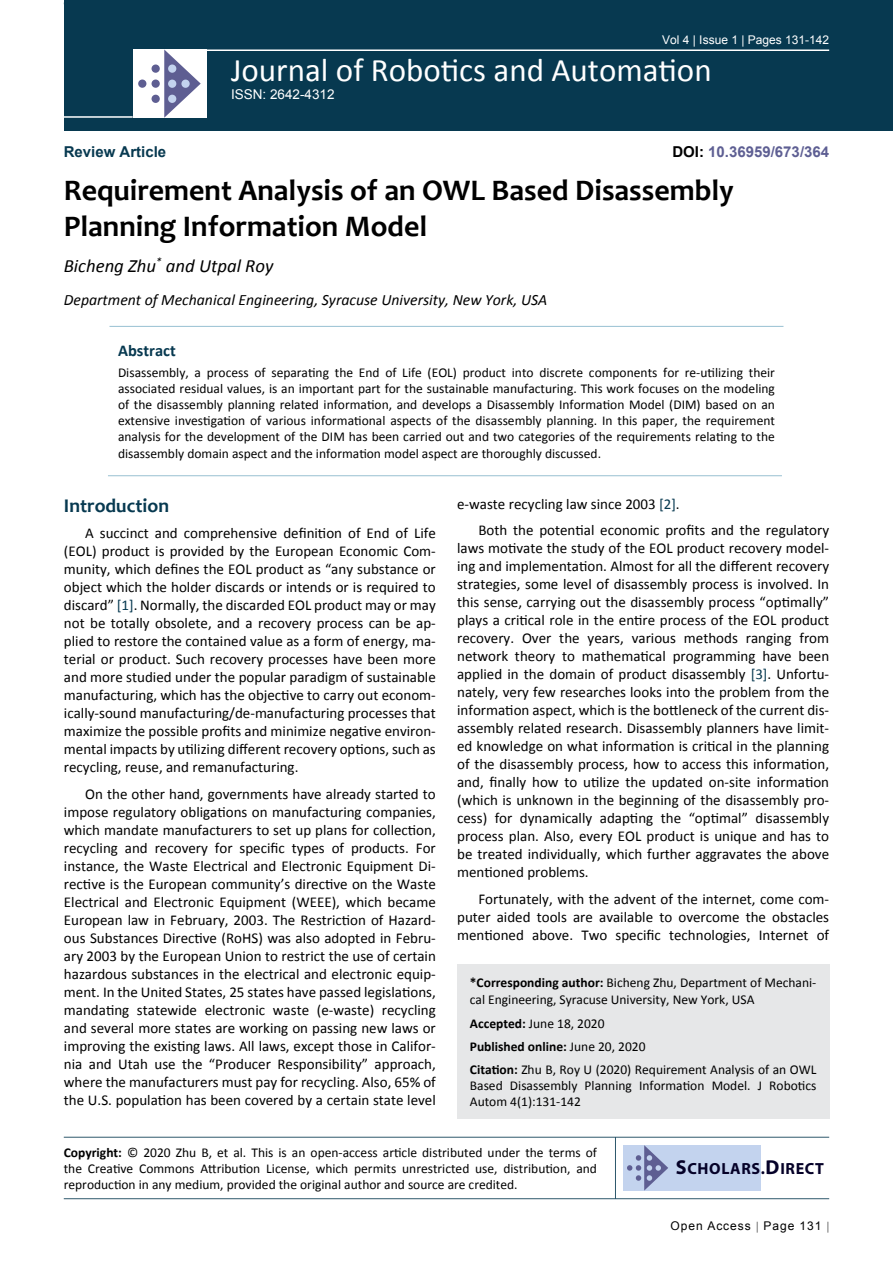
<style>
.page{position:relative;width:893px;height:1263px;background:#fff}
.page>*{position:absolute;margin:0;border:0;box-sizing:border-box;transform-origin:0 0}
.t1{font:33px "Calibri";color:#fff}
.t2{font:700 30px/36px "Candara";color:#000}
.t3{font:700 19.5px "Candara";color:#073950}
.t4{font:italic 18.75px "Calibri";color:#000}
.t5{font:700 16.5px "Calibri";color:#073950}
.t6{font:700 16.2px "Myriad Pro";letter-spacing:.04em;color:#050128}
.t7{font:italic 15.75px "Calibri";color:#000}
.t8{font:15px/18px "Calibri";color:#000;text-align:justify}
.t9{font:700 15px "Arial";color:#5e5f93}
.t10{font:700 15px "Arial";color:#073950}
.t11{font:13.5px/16.2px "Calibri";color:#000}
.t12{font:13.5px "Arial";color:#fff}
.t13{font:12px "Arial";color:#fff}
.t14{font:12px "Arial";letter-spacing:.08em;color:#000}
.s1{color:#000}
.s2{color:#073950}
.s3{font-weight:700}
.s4{font-size:20.25px}
</style>
<div class="page">
<div style="left:64px;top:0;width:829px;height:131px;background:#073950"></div>
<div style="left:457px;top:964px;width:372px;height:155px;background:#e6e7e8"></div>
<hr style="left:64px;top:1137px;width:765px;height:1px;background:#073950">
<hr style="left:64px;top:1198px;width:765px;height:1px;background:#073950">
<hr style="left:615px;top:1137px;width:1px;height:62px;background:#073950">
<div style="left:623px;top:1145px;width:138px;height:45px;background:#c3d3ee"></div>
<svg style="left:627px;top:1145px;width:41px;height:45px"></svg>
<hr style="left:204px;top:49px;width:625px;height:2px;background:#fff">
<hr style="left:64px;top:116px;width:69px;height:2px;background:#fff">
<div style="left:133px;top:49px;width:74px;height:69px;background:#fff"></div>
<svg style="left:164px;top:49px;width:37px;height:69px"></svg>
<div style="left:152px;top:65px;width:8px;height:8px;background:#5e5e92;border-radius:50%"></div>
<div style="left:138px;top:80px;width:8px;height:8px;background:#5e5e92;border-radius:50%"></div>
<div style="left:152px;top:80px;width:8px;height:8px;background:#5e5e92;border-radius:50%"></div>
<div style="left:168px;top:80px;width:8px;height:8px;background:#c3d3ee;border-radius:50%"></div>
<div style="left:181px;top:80px;width:9px;height:8px;background:#c3d3ee;border-radius:50%"></div>
<div style="left:168px;top:95px;width:8px;height:8px;background:#c3d3ee;border-radius:50%"></div>
<div style="left:168px;top:65px;width:8px;height:8px;background:#c3d3ee;border-radius:50%"></div>
<div style="left:152px;top:95px;width:8px;height:8px;background:#5e5e92;border-radius:50%"></div>
<hr style="left:109px;top:326px;width:674px;height:1px;background:#98c0d2">
<hr style="left:108px;top:475px;width:674px;height:1px;background:#98c0d2">
<p class="t13" style="left:662px;top:32px;width:169px">Vol 4 | Issue 1 | Pages 131-142</p>
<h1 class="t1" style="left:231px;top:49px;width:482px">Journal of Robotics and Automation</h1>
<p class="t12" style="left:231px;top:86px;width:105px">ISSN: 2642-4312</p>
<p class="t9" style="left:672px;top:142px;width:158px"><span class="s1">DOI:</span> 10.36959/673/364</p>
<h2 class="t2" style="left:64px;top:172px;width:671px">Requirement Analysis of an OWL Based Disassembly<br>Planning Information Model</h2>
<p class="t4" style="left:64px;top:253px;width:211px">Bicheng Zhu<sup>*</sup> and Utpal Roy</p>
<p class="t7" style="left:64px;top:289px;width:485px">Department of Mechanical Engineering, Syracuse University, New York, USA</p>
<p class="t10" style="left:64px;top:142px;width:104px">Review Article</p>
<p class="t5" style="left:118px;top:340px;width:59px">Abstract</p>
<p class="t11" style="left:118px;top:364px;width:658px;text-align:justify">Disassembly, a process of separating the End of Life (EOL) product into discrete components for re-utilizing their associated residual values, is an important part for the sustainable manufacturing. This work focuses on the modeling of the disassembly planning related information, and develops a Disassembly Information Model (DIM) based on an extensive investigation of various informational aspects of the disassembly planning. In this paper, the requirement analysis for the development of the DIM has been carried out and two categories of the requirements relating to the disassembly domain aspect and the information model aspect are thoroughly discussed.</p>
<h3 class="t3" style="left:64px;top:493px;width:107px">Introduction</h3>
<p class="t8" style="left:64px;top:524px;width:373px;text-indent:21px">A succinct and comprehensive definition of End of Life (EOL) product is provided by the European Economic Com&shy;munity, which defines the EOL product as “any substance or object which the holder discards or intends or is required to discard” <span class="s2">[1]</span>. Normally, the discarded EOL product may or may not be totally obsolete, and a recovery process can be ap&shy;plied to restore the contained value as a form of energy, ma&shy;terial or product. Such recovery processes have been more and more studied under the popular paradigm of sustainable manufacturing, which has the objective to carry out econom&shy;ically-sound manufacturing/de-manufacturing processes that maximize the possible profits and minimize negative environ&shy;mental impacts by utilizing different recovery options, such as recycling, reuse, and remanufacturing.</p>
<p class="t8" style="left:64px;top:785px;width:373px;text-indent:21px">On the other hand, governments have already started to impose regulatory obligations on manufacturing companies, which mandate manufacturers to set up plans for collection, recycling and recovery for specific types of products. For instance, the Waste Electrical and Electronic Equipment Di&shy;rective is the European community’s directive on the Waste Electrical and Electronic Equipment (WEEE), which became European law in February, 2003. The Restriction of Hazard&shy;ous Substances Directive (RoHS) was also adopted in Febru&shy;ary 2003 by the European Union to restrict the use of certain hazardous substances in the electrical and electronic equip&shy;ment. In the United States, 25 states have passed legislations, mandating statewide electronic waste (e-waste) recycling and several more states are working on passing new laws or improving the existing laws. All laws, except those in Califor&shy;nia and Utah use the “Producer Responsibility” approach, where the manufacturers must pay for recycling. Also, 65% of the U.S. population has been covered by a certain state level</p>
<p class="t8" style="left:478px;top:490px;width:352px;line-height:26.5px;text-indent:-21px">e-waste recycling law since 2003 <span class="s2">[2]</span>.<br>Both the potential economic profits and the regulatory</p>
<p class="t8" style="left:457px;top:539px;width:374px">laws motivate the study of the EOL product recovery model&shy;ing and implementation. Almost for all the different recovery strategies, some level of disassembly process is involved. In this sense, carrying out the disassembly process “optimally” plays a critical role in the entire process of the EOL product recovery. Over the years, various methods ranging from network theory to mathematical programming have been applied in the domain of product disassembly <span class="s2">[3]</span>. Unfortu&shy;nately, very few researches looks into the problem from the information aspect, which is the bottleneck of the current dis&shy;assembly related research. Disassembly planners have limit&shy;ed knowledge on what information is critical in the planning of the disassembly process, how to access this information, and, finally how to utilize the updated on-site information (which is unknown in the beginning of the disassembly pro&shy;cess) for dynamically adapting the “optimal” disassembly process plan. Also, every EOL product is unique and has to be treated individually, which further aggravates the above mentioned problems.</p>
<p class="t8" style="left:457px;top:890px;width:374px;text-indent:21px">Fortunately, with the advent of the internet, come com&shy;puter aided tools are available to overcome the obstacles mentioned above. Two specific technologies, Internet of</p>
<p class="t11" style="left:470px;top:975px;width:348px"><span class="s3">*Corresponding author:</span> Bicheng Zhu, Department of Mechani&shy;cal Engineering, Syracuse University, New York, USA</p>
<p class="t11" style="left:470px;top:1011px;width:348px;line-height:23px"><span class="s3">Accepted:</span> June 18, 2020<br><span class="s3">Published online:</span> June 20, 2020<br><span class="s3">Citation:</span> Zhu B, Roy U (2020) Requirement Analysis of an OWL</p>
<p class="t11" style="left:470px;top:1077px;width:348px">Based Disassembly Planning Information Model. J Robotics<br>Autom 4(1):131-142</p>
<p class="t11" style="left:64px;top:1144px;width:535px;text-align:justify"><span class="s3">Copyright:</span> © 2020 Zhu B, et al. This is an open-access article distributed under the terms of the Creative Commons Attribution License, which permits unrestricted use, distribution, and reproduction in any medium, provided the original author and source are credited.</p>
<p class="t6" style="left:676px;top:1158px;width:150px"><span class="s4">S</span>CHOLARS.<span class="s4">D</span>IRECT</p>
<p class="t14" style="left:670px;top:1218px;width:152px">Open Access Page 131</p>
</div>
